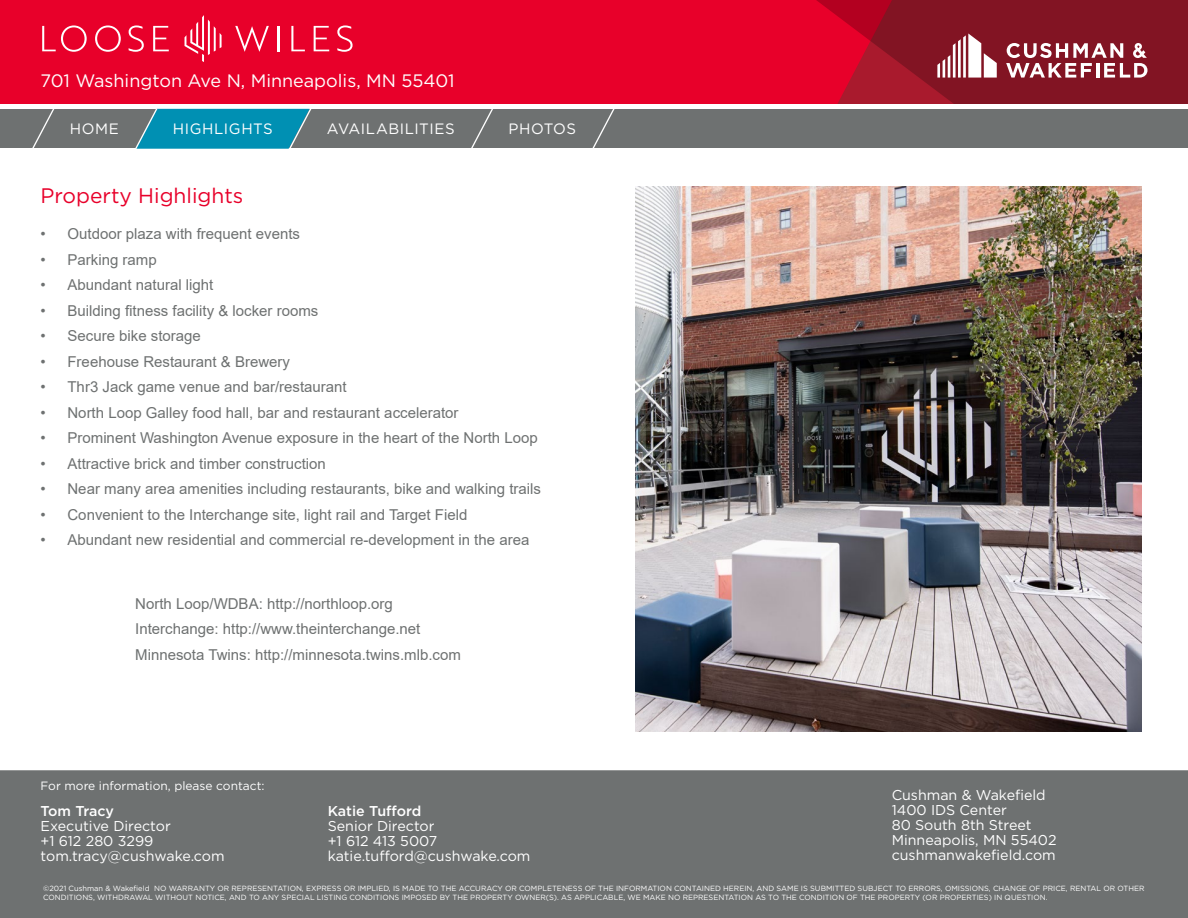
<style>
.page{position:relative;width:1188px;height:918px;background:#fff}
.page>*{position:absolute;margin:0;border:0;box-sizing:border-box;transform-origin:0 0}
.t1{font:21px "Gotham";color:#e8002a}
.t2{font:19.5px "Trade Gothic LT Std";color:#fff}
.t3{font:18px "Gotham";color:#fff}
.t4{font:15px/25.5px "Arial";color:#6e7171}
.t5{font:15px "Gotham";letter-spacing:.04em;color:#fff}
.t6{font:14.25px/15px "Gotham";color:#fff}
.t7{font:500 14.25px "Gotham";letter-spacing:-.005em;color:#fff}
.t8{font:12px "Gotham";color:#fff}
.t9{font:7.5px/9px "Gotham";color:#fff}
</style>
<div class="page">
<img style="left:635px;top:187px;width:507px;height:544px">
<div style="left:0;top:770px;width:1188px;height:148px;background:#6e7171"></div>
<div style="left:0;top:0;width:798px;height:104px;background:#e8002a"></div>
<svg style="left:798px;top:0;width:390px;height:104px;background:#991025"></svg>
<svg style="left:937px;top:33px;width:60px;height:45px"></svg>
<svg style="left:1006px;top:43px;width:141px;height:35px"></svg>
<svg style="left:42px;top:25px;width:45px;height:27px"></svg>
<svg style="left:95px;top:25px;width:26px;height:27px"></svg>
<svg style="left:129px;top:25px;width:15px;height:27px"></svg>
<svg style="left:153px;top:26px;width:16px;height:25px"></svg>
<svg style="left:235px;top:26px;width:34px;height:26px"></svg>
<hr style="left:278px;top:26px;width:2px;height:25px;background:#fff">
<svg style="left:291px;top:26px;width:14px;height:25px"></svg>
<svg style="left:314px;top:26px;width:15px;height:25px"></svg>
<svg style="left:337px;top:25px;width:16px;height:27px"></svg>
<svg style="left:185px;top:15px;width:37px;height:47px;background:#ec3355"></svg>
<div style="left:0;top:109px;width:1188px;height:40px;background:#6e7171"></div>
<svg style="left:30px;top:109px;width:82px;height:40px"></svg>
<svg style="left:123px;top:108px;width:190px;height:41px"></svg>
<svg style="left:469px;top:109px;width:26px;height:40px"></svg>
<svg style="left:590px;top:109px;width:26px;height:40px"></svg>
<p class="t3" style="left:40px;top:69px;width:416px">701 Washington Ave N, Minneapolis, MN 55401</p>
<h2 class="t2" style="left:41px;top:110px;width:103px">FOR LEASE</h2>
<p class="t5" style="left:70px;top:120px;width:51px">HOME</p>
<p class="t5" style="left:173px;top:120px;width:102px">HIGHLIGHTS</p>
<p class="t5" style="left:327px;top:120px;width:129px">AVAILABILITIES</p>
<p class="t5" style="left:509px;top:120px;width:69px">PHOTOS</p>
<h1 class="t1" style="left:40px;top:182px;width:204px">Property Highlights</h1>
<p class="t4" style="left:40px;top:221px;width:261px">• Outdoor plaza with frequent events</p>
<p class="t4" style="left:40px;top:247px;width:118px">• Parking ramp</p>
<p class="t4" style="left:40px;top:272px;width:174px">• Abundant natural light</p>
<p class="t4" style="left:40px;top:298px;width:279px">• Building fitness facility &amp; locker rooms</p>
<p class="t4" style="left:40px;top:323px;width:162px">• Secure bike storage</p>
<p class="t4" style="left:40px;top:349px;width:251px">• Freehouse Restaurant &amp; Brewery</p>
<p class="t4" style="left:40px;top:374px;width:308px">• Thr3 Jack game venue and bar/restaurant</p>
<p class="t4" style="left:40px;top:400px;width:420px">• North Loop Galley food hall, bar and restaurant accelerator</p>
<p class="t4" style="left:40px;top:425px;width:499px">• Prominent Washington Avenue exposure in the heart of the North Loop</p>
<p class="t4" style="left:40px;top:451px;width:287px">• Attractive brick and timber construction</p>
<p class="t4" style="left:40px;top:476px;width:502px">• Near many area amenities including restaurants, bike and walking trails</p>
<p class="t4" style="left:40px;top:502px;width:428px">• Convenient to the Interchange site, light rail and Target Field</p>
<p class="t4" style="left:40px;top:527px;width:490px">• Abundant new residential and commercial re-development in the area</p>
<p class="t4" style="left:135px;top:591px;width:327px">North Loop/WDBA: http://northloop.org<br>Interchange: http://www.theinterchange.net<br>Minnesota Twins: http://minnesota.twins.mlb.com</p>
<p class="t8" style="left:41px;top:778px;width:226px">For more information, please contact:</p>
<p class="t6" style="left:892px;top:787px;width:166px">Cushman &amp; Wakefield<br>1400 IDS Center<br>80 South 8th Street<br>Minneapolis, MN 55402 cushmanwakefield.com</p>
<p class="t7" style="left:328px;top:802px;width:95px">Katie Tufford</p>
<p class="t6" style="left:328px;top:818px;width:204px">Senior Director<br>+1 612 413 5007 katie.tufford@cushwake.com</p>
<p class="t9" style="left:43px;top:884px;width:1103px">©2021 Cushman &amp; Wakefield NO WARRANTY OR REPRESENTATION, EXPRESS OR IMPLIED, IS MADE TO THE ACCURACY OR COMPLETENESS OF THE INFORMATION CONTAINED HEREIN, AND SAME IS SUBMITTED SUBJECT TO ERRORS, OMISSIONS, CHANGE OF PRICE, RENTAL OR OTHER<br>CONDITIONS, WITHDRAWAL WITHOUT NOTICE, AND TO ANY SPECIAL LISTING CONDITIONS IMPOSED BY THE PROPERTY OWNER(S). AS APPLICABLE, WE MAKE NO REPRESENTATION AS TO THE CONDITION OF THE PROPERTY (OR PROPERTIES) IN QUESTION.</p>
<p class="t7" style="left:41px;top:802px;width:75px">Tom Tracy</p>
<p class="t6" style="left:41px;top:818px;width:186px">Executive Director<br>+1 612 280 3299 tom.tracy@cushwake.com</p>
</div>
